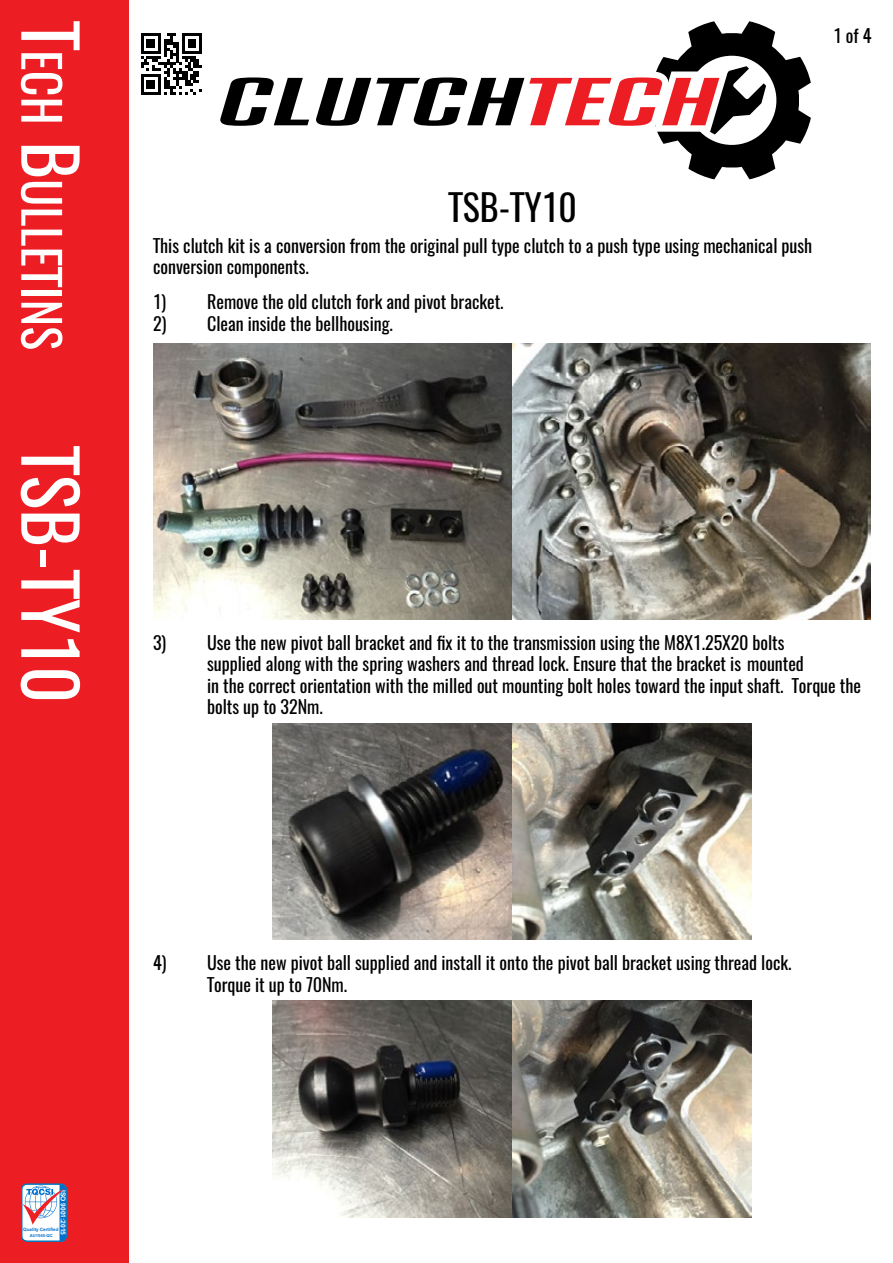
<style>
.page{position:relative;width:893px;height:1263px;background:#fff}
.page>*{position:absolute;margin:0;border:0;box-sizing:border-box;transform-origin:0 0}
.t1{font:72px "Oswald";color:#fff}
.t2{font:50.4px "Oswald";color:#fff}
.t3{font:36px "Oswald";color:#000}
.t4{font:18px/21.6px "Oswald";color:#000}
.t5{font:700 6.75px "Arial";color:#fff}
.t6{font:700 4.5px "Arial";color:#0070ce}
.t7{font:700 4.2px "Arial";color:#0070ce}
.s1{font-size:72px}
</style>
<div class="page">
<div style="left:0;top:0;width:129px;height:1263px;background:#ed1d24"></div>
<svg style="left:220px;top:21px;width:591px;height:158px"></svg>
<svg style="left:21px;top:1183px;width:46px;height:59px;background:#b0bfd9"></svg>
<img style="left:153px;top:343px;width:718px;height:276px">
<img style="left:272px;top:723px;width:480px;height:217px">
<img style="left:272px;top:1001px;width:480px;height:216px">
<svg style="left:141px;top:33px;width:61px;height:62px"></svg>
<h2 class="t2" style="left:87px;top:21px;width:330px;rotate:90deg"><span class="s1">T</span>ech <span class="s1">B</span>ulletins</h2>
<h1 class="t1" style="left:115px;top:446px;width:258px;rotate:90deg">TSB-TY10</h1>
<p class="t4" style="left:833px;top:23px;width:40px">1 of 4</p>
<h3 class="t3" style="left:448px;top:176px;width:130px">TSB-TY10</h3>
<p class="t4" style="left:153px;top:233px;width:661px">This clutch kit is a conversion from the original pull type clutch to a push type using mechanical push conversion components.</p>
<p class="t4" style="left:153px;top:289px;width:352px">1) Remove the old clutch fork and pivot bracket.</p>
<p class="t4" style="left:153px;top:311px;width:241px">2) Clean inside the bellhousing.</p>
<p class="t4" style="left:207px;top:630px;width:655px;text-indent:-54px">3) Use the new pivot ball bracket and fix it to the transmission using the M8X1.25X20 bolts<br>supplied along with the spring washers and thread lock. Ensure that the bracket is mounted<br>in the correct orientation with the milled out mounting bolt holes toward the input shaft. Torque the bolts up to 32Nm.</p>
<p class="t5" style="left:68px;top:1190px;width:47px;rotate:90deg">ISO 9001:2015</p>
<p class="t6" style="left:23px;top:1227px;width:37px">Quality Certified</p>
<p class="t7" style="left:30px;top:1233px;width:24px">AU1045-QC</p>
<p class="t4" style="left:207px;top:950px;width:586px;text-indent:-54px">4) Use the new pivot ball supplied and install it onto the pivot ball bracket using thread lock.<br>Torque it up to 70Nm.</p>
</div>
